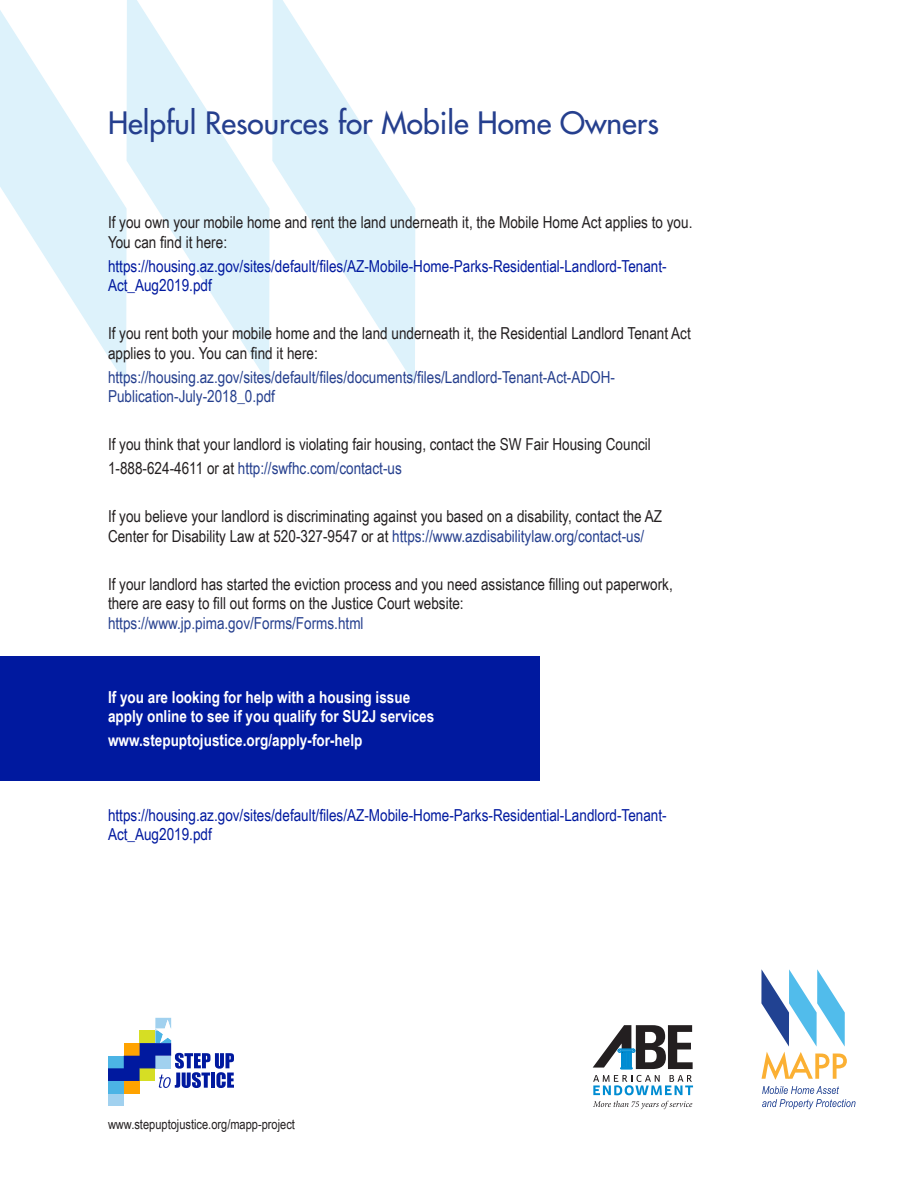
<style>
.page{position:relative;width:918px;height:1188px;background:#fff}
.page>*{position:absolute;margin:0;border:0;box-sizing:border-box;transform-origin:0 0}
.t1{font:30px "Futura";color:#253f8e}
.t2{font:16.5px/19.5px "Arial Narrow";color:#231f20}
.t3{font:16.5px/19.5px "Arial Narrow";color:#00199f}
.t4{font:16.5px/19.5px "Arial Narrow";color:#253f8e}
.t5{font:700 16.5px/19.5px "Arial Narrow";color:#fff}
.t6{font:13.5px "Arial Narrow";color:#231f20}
.s1{color:#231f20}
.s2{color:#253f8e}
</style>
<div class="page">
<svg style="left:0;top:10px;width:127px;height:374px"></svg>
<svg style="left:272px;top:0;width:143px;height:384px"></svg>
<svg style="left:127px;top:0;width:143px;height:384px"></svg>
<div style="left:108px;top:1094px;width:16px;height:12px;background:#a1d1ef"></div>
<div style="left:108px;top:1081px;width:16px;height:13px;background:#4cb4e5"></div>
<div style="left:124px;top:1081px;width:16px;height:13px;background:#ffa300"></div>
<svg style="left:108px;top:1018px;width:126px;height:70px"></svg>
<div style="left:0;top:656px;width:540px;height:125px;background:#00199f"></div>
<svg style="left:761px;top:969px;width:86px;height:111px"></svg>
<svg style="left:762px;top:1086px;width:94px;height:23px"></svg>
<svg style="left:593px;top:1025px;width:100px;height:44px"></svg>
<svg style="left:593px;top:1075px;width:100px;height:20px"></svg>
<svg style="left:593px;top:1101px;width:99px;height:8px"></svg>
<p class="t1" style="left:108px;top:103px;width:552px">Helpful Resources for Mobile Home Owners</p>
<p class="t2" style="left:108px;top:212px;width:586px">If you own your mobile home and rent the land underneath it, the Mobile Home Act applies to you.<br>You can find it here:</p>
<p class="t3" style="left:108px;top:255px;width:560px">https://housing.az.gov/sites/default/files/AZ-Mobile-Home-Parks-Residential-Landlord-Tenant-<br>Act_Aug2019.pdf</p>
<p class="t2" style="left:108px;top:323px;width:584px">If you rent both your mobile home and the land underneath it, the Residential Landlord Tenant Act applies to you. You can find it here:</p>
<p class="t4" style="left:108px;top:366px;width:508px">https://housing.az.gov/sites/default/files/documents/files/Landlord-Tenant-Act-ADOH-<br>Publication-July-2018_0.pdf</p>
<p class="t2" style="left:108px;top:434px;width:544px">If you think that your landlord is violating fair housing, contact the SW Fair Housing Council</p>
<p class="t4" style="left:108px;top:458px;width:295px"><span class="s1">1-888-624-4611 or at</span> http://swfhc.com/contact-us</p>
<p class="t2" style="left:108px;top:506px;width:556px">If you believe your landlord is discriminating against you based on a disability, contact the AZ<br>Center for Disability Law at 520-327-9547 or at <span class="s2">https://www.azdisabilitylaw.org/contact-us/</span></p>
<p class="t2" style="left:108px;top:573px;width:566px">If your landlord has started the eviction process and you need assistance filling out paperwork, there are easy to fill out forms on the Justice Court website: <span class="s2">https://www.jp.pima.gov/Forms/Forms.html</span></p>
<p class="t5" style="left:108px;top:686px;width:328px">If you are looking for help with a housing issue apply online to see if you qualify for SU2J services</p>
<p class="t5" style="left:108px;top:730px;width:256px">www.stepuptojustice.org/apply-for-help</p>
<p class="t3" style="left:108px;top:804px;width:560px">https://housing.az.gov/sites/default/files/AZ-Mobile-Home-Parks-Residential-Landlord-Tenant-<br>Act_Aug2019.pdf</p>
<p class="t6" style="left:108px;top:1115px;width:189px">www.stepuptojustice.org/mapp-project</p>
</div>
